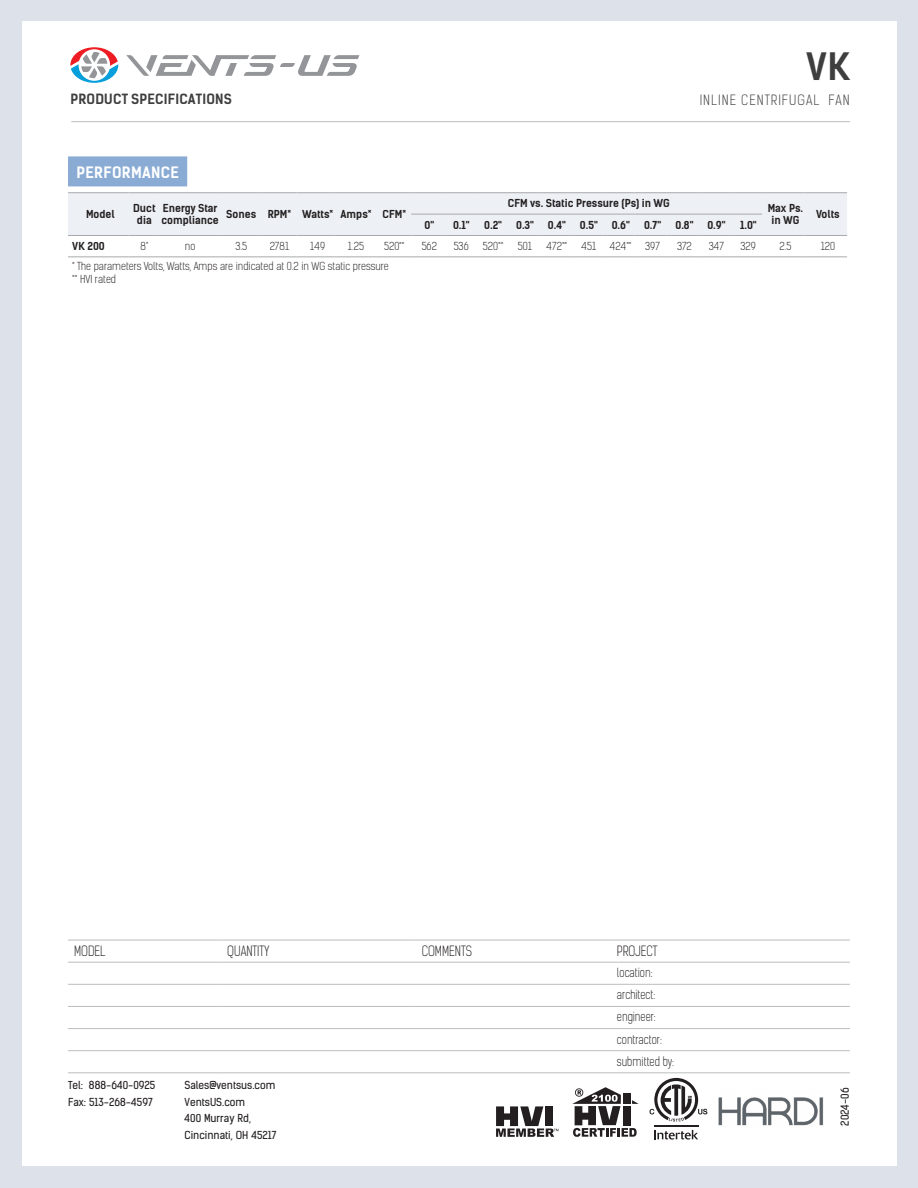
<style>
.page{position:relative;width:918px;height:1188px;background:#fff}
.page>*{position:absolute;margin:0;border:0;box-sizing:border-box;transform-origin:0 0}
.t1{font:36px "Kelson Sans Bold BG";color:#3e3e3f}
.t2{font:15px "Kelson Sans Bold BG";letter-spacing:.02em;color:#fff}
.t3{font:300 13.5px "Kelson Sans";color:#231f20;scale:.9 1}
.t4{font:13.5px "Kelson Sans Bold BG";letter-spacing:.015em;color:#3e3e3f}
.t5{font:13.5px "Kelson Sans Light RU";letter-spacing:.075em;color:#3e3e3f}
.t6{font:300 12px/22.2px "Kelson Sans";color:#231f20;scale:.9 1}
.t7{font:700 10.5px/12.6px "Kelson Sans";color:#231f20;text-align:center}
.t8{font:300 10.5px/12.6px "Kelson Sans";color:#231f20}
.t9{font:10.5px/16.5px "Kelson Sans Regular BG";color:#231f20}
</style>
<div class="page">
<hr style="left:68px;top:940px;width:153px;height:1px;background:#bcbdc0">
<hr style="left:221px;top:940px;width:195px;height:1px;background:#bcbdc0">
<hr style="left:416px;top:940px;width:195px;height:1px;background:#bcbdc0">
<hr style="left:611px;top:940px;width:239px;height:1px;background:#bcbdc0">
<hr style="left:68px;top:962px;width:153px;height:1px;background:#bcbdc0">
<hr style="left:221px;top:962px;width:195px;height:1px;background:#bcbdc0">
<hr style="left:416px;top:962px;width:195px;height:1px;background:#bcbdc0">
<hr style="left:611px;top:962px;width:239px;height:1px;background:#bcbdc0">
<hr style="left:68px;top:984px;width:153px;height:1px;background:#bcbdc0">
<hr style="left:221px;top:984px;width:195px;height:1px;background:#bcbdc0">
<hr style="left:416px;top:984px;width:195px;height:1px;background:#bcbdc0">
<hr style="left:611px;top:984px;width:239px;height:1px;background:#bcbdc0">
<hr style="left:68px;top:1006px;width:153px;height:1px;background:#bcbdc0">
<hr style="left:221px;top:1006px;width:195px;height:1px;background:#bcbdc0">
<hr style="left:416px;top:1006px;width:195px;height:1px;background:#bcbdc0">
<hr style="left:611px;top:1006px;width:239px;height:1px;background:#bcbdc0">
<hr style="left:68px;top:1028px;width:153px;height:1px;background:#bcbdc0">
<hr style="left:221px;top:1028px;width:195px;height:1px;background:#bcbdc0">
<hr style="left:416px;top:1028px;width:195px;height:1px;background:#bcbdc0">
<hr style="left:611px;top:1028px;width:239px;height:1px;background:#bcbdc0">
<hr style="left:68px;top:1050px;width:153px;height:1px;background:#bcbdc0">
<hr style="left:221px;top:1050px;width:195px;height:1px;background:#bcbdc0">
<hr style="left:416px;top:1050px;width:195px;height:1px;background:#bcbdc0">
<hr style="left:611px;top:1050px;width:239px;height:1px;background:#bcbdc0">
<hr style="left:68px;top:1073px;width:153px;height:1px;background:#bcbdc0">
<hr style="left:221px;top:1073px;width:195px;height:1px;background:#bcbdc0">
<hr style="left:416px;top:1073px;width:195px;height:1px;background:#bcbdc0">
<hr style="left:611px;top:1073px;width:239px;height:1px;background:#bcbdc0">
<div style="left:0;top:0;width:21px;height:1188px;background:#dce1ea"></div>
<div style="left:0;top:0;width:918px;height:21px;background:#dce1ea"></div>
<div style="left:897px;top:0;width:21px;height:1188px;background:#dce1ea"></div>
<hr style="left:71px;top:121px;width:779px;height:1px;background:#bcbdc0">
<svg style="left:70px;top:47px;width:48px;height:36px"></svg>
<svg style="left:126px;top:55px;width:233px;height:21px"></svg>
<div style="left:0;top:1167px;width:918px;height:21px;background:#dce1ea"></div>
<div style="left:68px;top:156px;width:119px;height:30px;background:#8aabd4"></div>
<img style="left:718px;top:1097px;width:106px;height:29px">
<svg style="left:654px;top:1130px;width:44px;height:10px"></svg>
<svg style="left:650px;top:1078px;width:57px;height:44px"></svg>
<hr style="left:654px;top:1125px;width:44px;height:1px;background:#231f20">
<svg style="left:496px;top:1106px;width:63px;height:31px"></svg>
<svg style="left:572px;top:1087px;width:67px;height:50px"></svg>
<hr style="left:68px;top:257px;width:60px;height:1px;background:#a8a9ad">
<svg style="left:128px;top:257px;width:28px;height:1px"></svg>
<hr style="left:156px;top:257px;width:64px;height:1px;background:#a8a9ad">
<hr style="left:258px;top:257px;width:38px;height:1px;background:#a8a9ad">
<hr style="left:220px;top:257px;width:38px;height:1px;background:#a8a9ad">
<hr style="left:296px;top:257px;width:39px;height:1px;background:#a8a9ad">
<hr style="left:335px;top:257px;width:38px;height:1px;background:#a8a9ad">
<hr style="left:373px;top:257px;width:38px;height:1px;background:#a8a9ad">
<hr style="left:411px;top:257px;width:32px;height:1px;background:#a8a9ad">
<hr style="left:443px;top:257px;width:32px;height:1px;background:#a8a9ad">
<hr style="left:475px;top:257px;width:32px;height:1px;background:#a8a9ad">
<hr style="left:507px;top:257px;width:32px;height:1px;background:#a8a9ad">
<hr style="left:539px;top:257px;width:32px;height:1px;background:#a8a9ad">
<hr style="left:571px;top:257px;width:32px;height:1px;background:#a8a9ad">
<hr style="left:603px;top:257px;width:31px;height:1px;background:#a8a9ad">
<hr style="left:634px;top:257px;width:32px;height:1px;background:#a8a9ad">
<hr style="left:666px;top:257px;width:32px;height:1px;background:#a8a9ad">
<hr style="left:698px;top:257px;width:32px;height:1px;background:#a8a9ad">
<hr style="left:730px;top:257px;width:32px;height:1px;background:#a8a9ad">
<hr style="left:762px;top:257px;width:43px;height:1px;background:#a8a9ad">
<hr style="left:805px;top:257px;width:42px;height:1px;background:#a8a9ad">
<div style="left:68px;top:192px;width:779px;height:44px;background:#edf0f4"></div>
<hr style="left:156px;top:192px;width:64px;height:1px;background:#a8a9ad">
<hr style="left:258px;top:192px;width:38px;height:1px;background:#a8a9ad">
<hr style="left:220px;top:192px;width:38px;height:1px;background:#a8a9ad">
<hr style="left:296px;top:192px;width:39px;height:1px;background:#a8a9ad">
<hr style="left:335px;top:192px;width:38px;height:1px;background:#a8a9ad">
<hr style="left:373px;top:192px;width:38px;height:1px;background:#a8a9ad">
<hr style="left:411px;top:192px;width:32px;height:1px;background:#a8a9ad">
<hr style="left:443px;top:192px;width:32px;height:1px;background:#a8a9ad">
<hr style="left:475px;top:192px;width:32px;height:1px;background:#a8a9ad">
<hr style="left:507px;top:192px;width:32px;height:1px;background:#a8a9ad">
<hr style="left:539px;top:192px;width:32px;height:1px;background:#a8a9ad">
<hr style="left:571px;top:192px;width:32px;height:1px;background:#a8a9ad">
<hr style="left:603px;top:192px;width:31px;height:1px;background:#a8a9ad">
<hr style="left:634px;top:192px;width:32px;height:1px;background:#a8a9ad">
<hr style="left:666px;top:192px;width:32px;height:1px;background:#a8a9ad">
<hr style="left:698px;top:192px;width:32px;height:1px;background:#a8a9ad">
<hr style="left:730px;top:192px;width:32px;height:1px;background:#a8a9ad">
<hr style="left:762px;top:192px;width:43px;height:1px;background:#a8a9ad">
<hr style="left:805px;top:192px;width:42px;height:1px;background:#a8a9ad">
<hr style="left:411px;top:214px;width:32px;height:1px;background:#a8a9ad">
<hr style="left:443px;top:214px;width:32px;height:1px;background:#a8a9ad">
<hr style="left:475px;top:214px;width:32px;height:1px;background:#a8a9ad">
<hr style="left:507px;top:214px;width:32px;height:1px;background:#a8a9ad">
<hr style="left:539px;top:214px;width:32px;height:1px;background:#a8a9ad">
<hr style="left:571px;top:214px;width:32px;height:1px;background:#a8a9ad">
<hr style="left:603px;top:214px;width:31px;height:1px;background:#a8a9ad">
<hr style="left:634px;top:214px;width:32px;height:1px;background:#a8a9ad">
<hr style="left:666px;top:214px;width:32px;height:1px;background:#a8a9ad">
<hr style="left:698px;top:214px;width:32px;height:1px;background:#a8a9ad">
<hr style="left:730px;top:214px;width:32px;height:1px;background:#a8a9ad">
<p class="t4" style="left:70px;top:90px;width:163px">PRODUCT SPECIFICATIONS</p>
<h1 class="t1" style="left:806px;top:45px;width:46px">VK</h1>
<p class="t5" style="left:700px;top:91px;width:152px">INLINE CENTRIFUGAL FAN</p>
<h2 class="t2" style="left:77px;top:163px;width:104px">PERFORMANCE</h2>
<p class="t7" style="left:86px;top:208px;width:30px">Model</p>
<p class="t7" style="left:133px;top:202px;width:24px">Duct dia</p>
<p class="t7" style="left:161px;top:202px;width:59px;text-align:left">Energy Star compliance</p>
<p class="t7" style="left:226px;top:208px;width:181px">Sones RPM* Watts* Amps* CFM*</p>
<p class="t7" style="left:508px;top:197px;width:163px">CFM vs. Static Pressure (Ps) in WG</p>
<p class="t7" style="left:768px;top:202px;width:37px">Max Ps. in WG</p>
<p class="t7" style="left:816px;top:208px;width:25px">Volts</p>
<p class="t7" style="left:425px;top:219px;width:11px">0"</p>
<p class="t7" style="left:453px;top:219px;width:18px">0.1"</p>
<p class="t7" style="left:484px;top:219px;width:19px">0.2"</p>
<p class="t7" style="left:516px;top:219px;width:19px">0.3"</p>
<p class="t7" style="left:548px;top:219px;width:20px">0.4"</p>
<p class="t7" style="left:580px;top:219px;width:19px">0.5"</p>
<p class="t7" style="left:612px;top:219px;width:19px">0.6"</p>
<p class="t7" style="left:644px;top:219px;width:18px">0.7"</p>
<p class="t7" style="left:676px;top:219px;width:19px">0.8"</p>
<p class="t7" style="left:707px;top:219px;width:19px">0.9"</p>
<p class="t7" style="left:740px;top:219px;width:18px">1.0"</p>
<p class="t7" style="left:72px;top:240px;width:34px">VK 200</p>
<p class="t8" style="left:141px;top:240px;width:9px">8"</p>
<p class="t8" style="left:185px;top:240px;width:12px">no</p>
<p class="t8" style="left:235px;top:240px;width:13px">3.5</p>
<p class="t8" style="left:270px;top:240px;width:21px">2781</p>
<p class="t8" style="left:310px;top:240px;width:16px">149</p>
<p class="t8" style="left:348px;top:240px;width:18px">1.25</p>
<p class="t8" style="left:384px;top:240px;width:22px">520**</p>
<p class="t8" style="left:422px;top:240px;width:17px">562</p>
<p class="t8" style="left:454px;top:240px;width:17px">536</p>
<p class="t8" style="left:483px;top:240px;width:22px">520**</p>
<p class="t8" style="left:518px;top:240px;width:16px">501</p>
<p class="t8" style="left:547px;top:240px;width:22px">472**</p>
<p class="t8" style="left:581px;top:240px;width:16px">451</p>
<p class="t8" style="left:610px;top:240px;width:23px">424**</p>
<p class="t8" style="left:645px;top:240px;width:16px">397</p>
<p class="t8" style="left:677px;top:240px;width:16px">372</p>
<p class="t8" style="left:709px;top:240px;width:17px">347</p>
<p class="t8" style="left:741px;top:240px;width:17px">329</p>
<p class="t8" style="left:779px;top:240px;width:13px">2.5</p>
<p class="t8" style="left:821px;top:240px;width:16px">120</p>
<p class="t8" style="left:72px;top:260px;width:318px">* The parameters Volts, Watts, Amps are indicated at 0.2 in WG static pressure ** HVI rated</p>
<p class="t3" style="left:74px;top:943px;width:37px">MODEL</p>
<p class="t3" style="left:227px;top:943px;width:48px">QUANTITY</p>
<p class="t3" style="left:422px;top:943px;width:57px">COMMENTS</p>
<p class="t3" style="left:617px;top:943px;width:47px">PROJECT</p>
<p class="t6" style="left:617px;top:962px;width:65px">location: architect: engineer: contractor: submitted by:</p>
<p class="t9" style="left:68px;top:1077px;width:89px">Tel: 888-640-0925<br>Fax: 513-268-4597</p>
<p class="t9" style="left:185px;top:1077px;width:94px">Sales@ventsus.com<br>VentsUS.com<br>400 Murray Rd,<br>Cincinnati, OH 45217</p>
<p class="t9" style="left:837px;top:1126px;width:40px;rotate:-90deg">2024-06</p>
</div>
